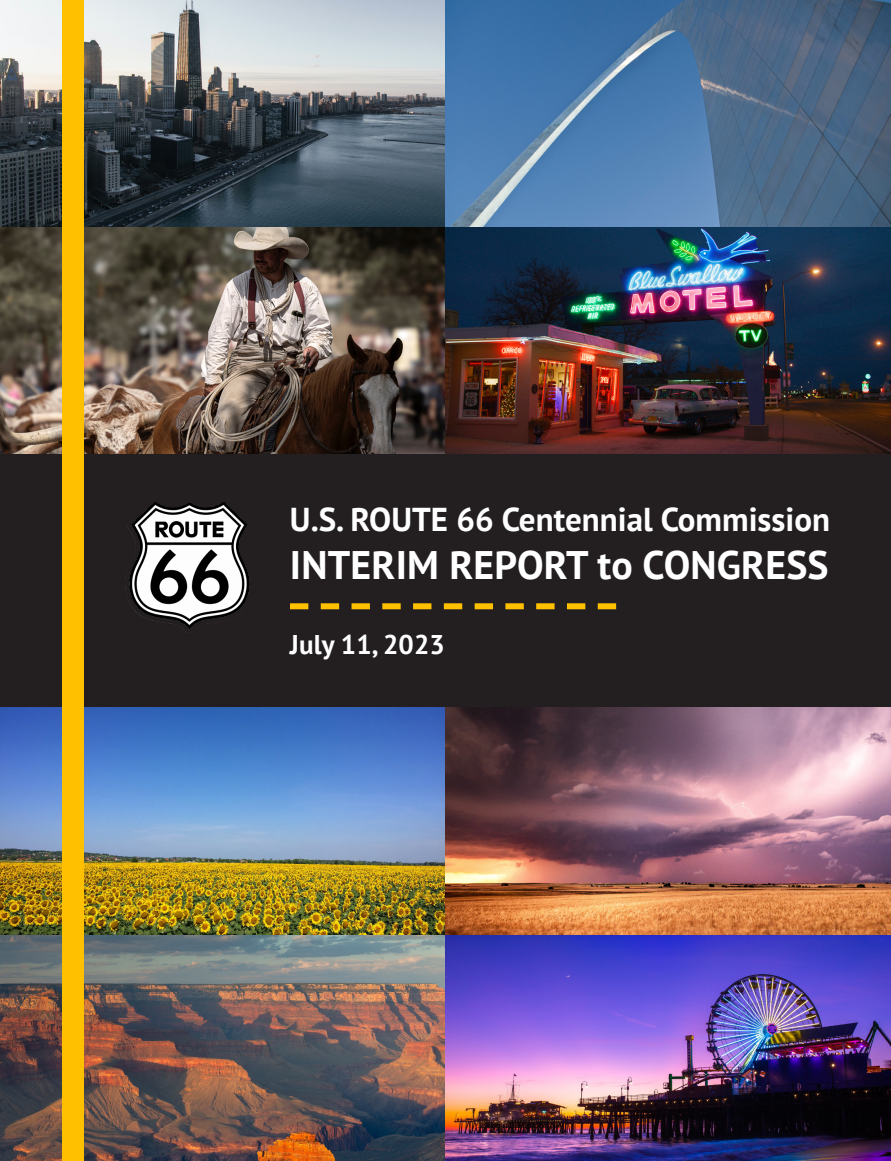
<style>
.page{position:relative;width:891px;height:1161px;background:#fff}
.page>*{position:absolute;margin:0;border:0;box-sizing:border-box;transform-origin:0 0}
.t1{font:700 39.75px "PT Sans";letter-spacing:.005em;color:#fff}
.t2{font:700 33px "PT Sans";color:#fff}
.t3{font:700 27px "PT Sans";letter-spacing:.005em;color:#fff}
</style>
<div class="page">
<div style="left:0;top:451px;width:891px;height:259px;background:#231f20"></div>
<img style="left:0;top:0;width:891px;height:454px">
<img style="left:0;top:707px;width:891px;height:454px">
<img style="left:125px;top:502px;width:125px;height:127px">
<div style="left:62px;top:0;width:22px;height:1161px;background:#ffc000"></div>
<svg style="left:290px;top:603px;width:326px;height:6px"></svg>
<p class="t2" style="left:290px;top:498px;width:542px">U.S. ROUTE 66 Centennial Commission</p>
<p class="t1" style="left:290px;top:538px;width:540px">INTERIM REPORT to CONGRESS</p>
<p class="t3" style="left:290px;top:626px;width:156px">July 11, 2023</p>
</div>
